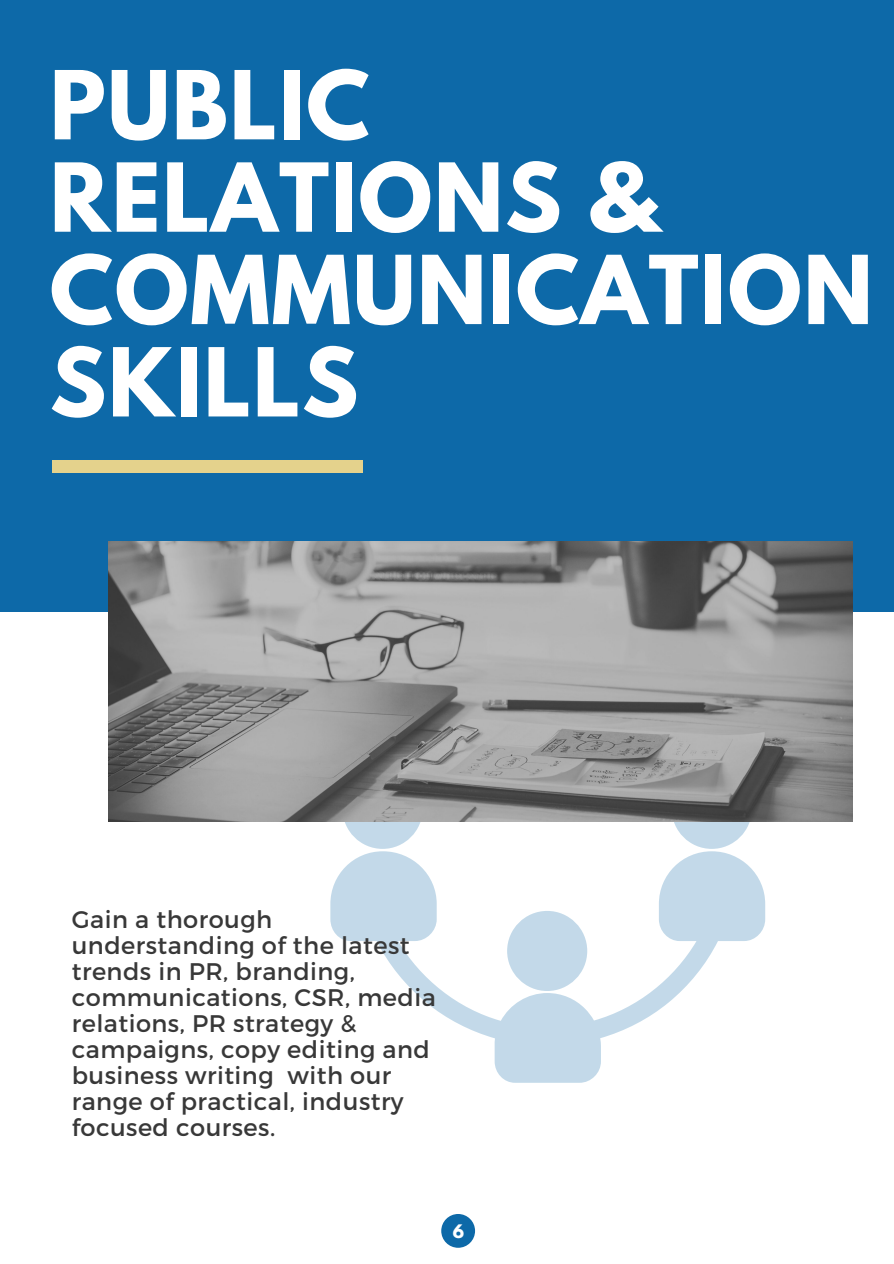
<style>
.page{position:relative;width:894px;height:1264px;background:#fff}
.page>*{position:absolute;margin:0;border:0;box-sizing:border-box;transform-origin:0 0}
.t1{font:700 84px/92.4px "League Spartan";letter-spacing:.02em;color:#fff}
.t2{font:24px/26px "Montserrat";letter-spacing:.02em;color:#383838}
.t3{font:700 16.5px "League Spartan";color:#fff}
</style>
<div class="page">
<svg style="left:330px;top:851px;width:435px;height:231px"></svg>
<div style="left:507px;top:910px;width:80px;height:81px;background:#c3d9e9;border-radius:50%"></div>
<svg style="left:342px;top:821px;width:409px;height:27px"></svg>
<div style="left:0;top:0;width:893px;height:611px;background:#0d69a8"></div>
<img style="left:109px;top:542px;width:743px;height:279px">
<div style="left:52px;top:460px;width:311px;height:12px;background:#e4d28c"></div>
<div style="left:441px;top:1213px;width:34px;height:34px;background:#0d69a8;border-radius:50%"></div>
<p class="t1" style="left:50px;top:70px;width:321px">PUBLIC</p>
<p class="t1" style="left:50px;top:162px;width:824px">RELATIONS &amp;<br>COMMUNICATION<br>SKILLS</p>
<p class="t2" style="left:72px;top:905px;width:365px">Gain a thorough understanding of the latest trends in PR, branding, communications, CSR, media relations, PR strategy &amp; campaigns, copy editing and business writing with our range of practical, industry focused courses.</p>
<p class="t3" style="left:453px;top:1222px;width:13px">6</p>
</div>
